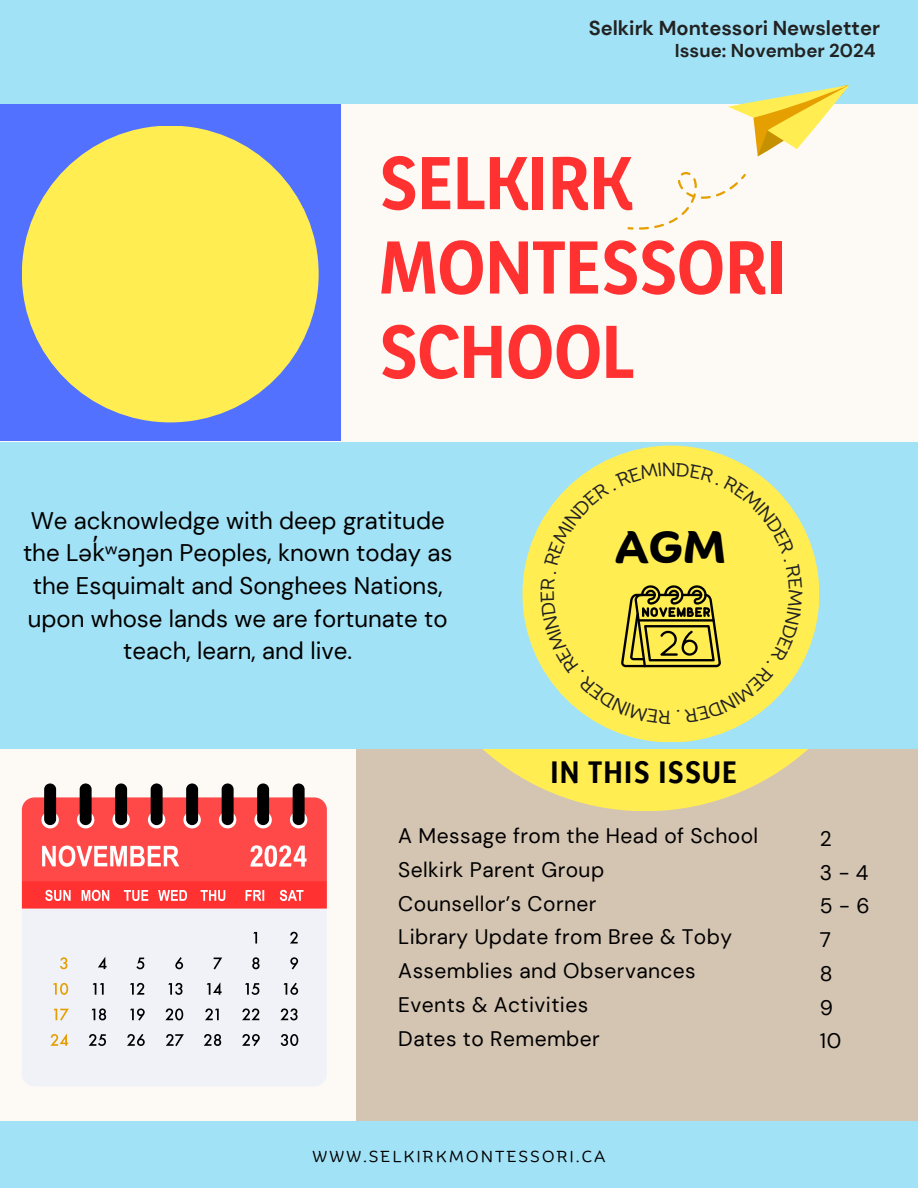
<style>
.page{position:relative;width:918px;height:1188px;background:#fdfaf5}
.page>*{position:absolute;margin:0;border:0;box-sizing:border-box;transform-origin:0 0}
.t1{font:79.05px/84.3px "Yaldevi Colombo Bold 1";color:#ff3131}
.t2{font:700 43.5px "Binate Display";color:#000}
.t3{font:32.85px "Yaldevi Colombo Bold 1";letter-spacing:.04em;color:#000}
.t4{font:24px/32.7px "DM Sans";color:#000;text-align:center}
.t5{font:21px/33.8px "DM Sans";letter-spacing:.02em;color:#000}
.t6{font:700 20.1px "DM Sans";color:#222}
.t7{font:700 18.6px "DM Sans";color:#222}
.t8{font:15.45px "Binate Display";letter-spacing:.15em;color:#000}
.s1{font-family:"Noto Sans"}
</style>
<div class="page">
<div style="left:0;top:0;width:340px;height:440px;background:#5271ff"></div>
<div style="left:0;top:0;width:918px;height:104px;background:#a2e2f6"></div>
<div style="left:357px;top:749px;width:561px;height:372px;background:#d4c4b2"></div>
<svg style="left:482px;top:749px;width:326px;height:62px;fill:#ffed52"></svg>
<div style="left:0;top:1121px;width:918px;height:67px;background:#a2e2f6"></div>
<div style="left:0;top:442px;width:918px;height:307px;background:#a2e2f6"></div>
<div style="left:22px;top:126px;width:297px;height:296px;background:#ffed52;border-radius:50%"></div>
<svg style="left:728px;top:85px;width:121px;height:71px"></svg>
<svg style="left:627px;top:172px;width:119px;height:58px"></svg>
<div style="left:522px;top:446px;width:297px;height:296px;background:#ffed52;border-radius:50%"></div>
<div style="left:22px;top:797px;width:305px;height:289px;background:#f0f2f8;border-radius:12px"></div>
<div style="left:44px;top:783px;width:12px;height:42px;background:#000;border-radius:6px"></div>
<div style="left:80px;top:783px;width:12px;height:42px;background:#000;border-radius:6px"></div>
<div style="left:115px;top:783px;width:12px;height:42px;background:#000;border-radius:6px"></div>
<div style="left:151px;top:783px;width:12px;height:42px;background:#000;border-radius:6px"></div>
<div style="left:186px;top:783px;width:12px;height:42px;background:#000;border-radius:6px"></div>
<div style="left:222px;top:783px;width:12px;height:42px;background:#000;border-radius:6px"></div>
<div style="left:257px;top:783px;width:12px;height:42px;background:#000;border-radius:6px"></div>
<div style="left:293px;top:783px;width:12px;height:42px;background:#000;border-radius:6px"></div>
<svg style="left:22px;top:797px;width:305px;height:112px;background:#eb5353"></svg>
<svg style="left:253px;top:932px;width:4px;height:12px"></svg>
<svg style="left:290px;top:932px;width:8px;height:12px"></svg>
<svg style="left:60px;top:957px;width:7px;height:12px"></svg>
<svg style="left:98px;top:957px;width:9px;height:12px"></svg>
<svg style="left:136px;top:958px;width:8px;height:11px"></svg>
<svg style="left:175px;top:957px;width:8px;height:12px"></svg>
<svg style="left:214px;top:958px;width:8px;height:12px"></svg>
<svg style="left:252px;top:957px;width:8px;height:12px"></svg>
<svg style="left:290px;top:957px;width:8px;height:12px"></svg>
<svg style="left:53px;top:983px;width:15px;height:12px"></svg>
<svg style="left:93px;top:983px;width:11px;height:12px"></svg>
<svg style="left:130px;top:983px;width:14px;height:12px"></svg>
<svg style="left:168px;top:983px;width:15px;height:12px"></svg>
<svg style="left:207px;top:982px;width:15px;height:13px"></svg>
<svg style="left:245px;top:983px;width:14px;height:12px"></svg>
<svg style="left:284px;top:983px;width:14px;height:12px"></svg>
<svg style="left:54px;top:1009px;width:15px;height:12px"></svg>
<svg style="left:92px;top:1008px;width:14px;height:12px"></svg>
<svg style="left:130px;top:1008px;width:15px;height:13px"></svg>
<svg style="left:165px;top:1008px;width:18px;height:12px"></svg>
<svg style="left:205px;top:1008px;width:14px;height:12px"></svg>
<svg style="left:242px;top:1008px;width:17px;height:12px"></svg>
<svg style="left:280px;top:1008px;width:18px;height:12px"></svg>
<svg style="left:50px;top:1033px;width:18px;height:13px"></svg>
<svg style="left:89px;top:1034px;width:17px;height:12px"></svg>
<svg style="left:127px;top:1034px;width:18px;height:12px"></svg>
<svg style="left:166px;top:1034px;width:18px;height:12px"></svg>
<svg style="left:204px;top:1034px;width:17px;height:12px"></svg>
<svg style="left:242px;top:1034px;width:18px;height:12px"></svg>
<svg style="left:281px;top:1034px;width:17px;height:12px"></svg>
<svg style="left:540px;top:462px;width:263px;height:262px"></svg>
<p class="t6" style="left:589px;top:15px;width:293px">Selkirk Montessori Newsletter</p>
<p class="t7" style="left:675px;top:39px;width:202px">Issue: November 2024</p>
<h1 class="t1" style="left:380px;top:144px;width:408px">SELKIRK<br>MONTESSORI<br>SCHOOL</h1>
<p class="t4" style="left:23px;top:504px;width:431px">We acknowledge with deep gratitude the Lə<span class="s1">k̓ʷ</span>ə<span class="s1">ŋ</span>ən Peoples, known today as the Esquimalt and Songhees Nations, upon whose lands we are fortunate to teach, learn, and live.</p>
<h2 class="t2" style="left:615px;top:507px;width:113px">AGM</h2>
<h3 class="t3" style="left:551px;top:751px;width:188px">IN THIS ISSUE</h3>
<p class="t5" style="left:398px;top:819px;width:361px">A Message from the Head of School<br>Selkirk Parent Group<br>Counsellor’s Corner<br>Library Update from Bree &amp; Toby<br>Assemblies and Observances<br>Events &amp; Activities<br>Dates to Remember</p>
<p class="t5" style="left:820px;top:822px;width:51px">2<br>3-4<br>5-6<br>7<br>8<br>9<br>10</p>
<p class="t8" style="left:312px;top:1142px;width:295px">WWW.SELKIRKMONTESSORI.CA</p>
</div>
